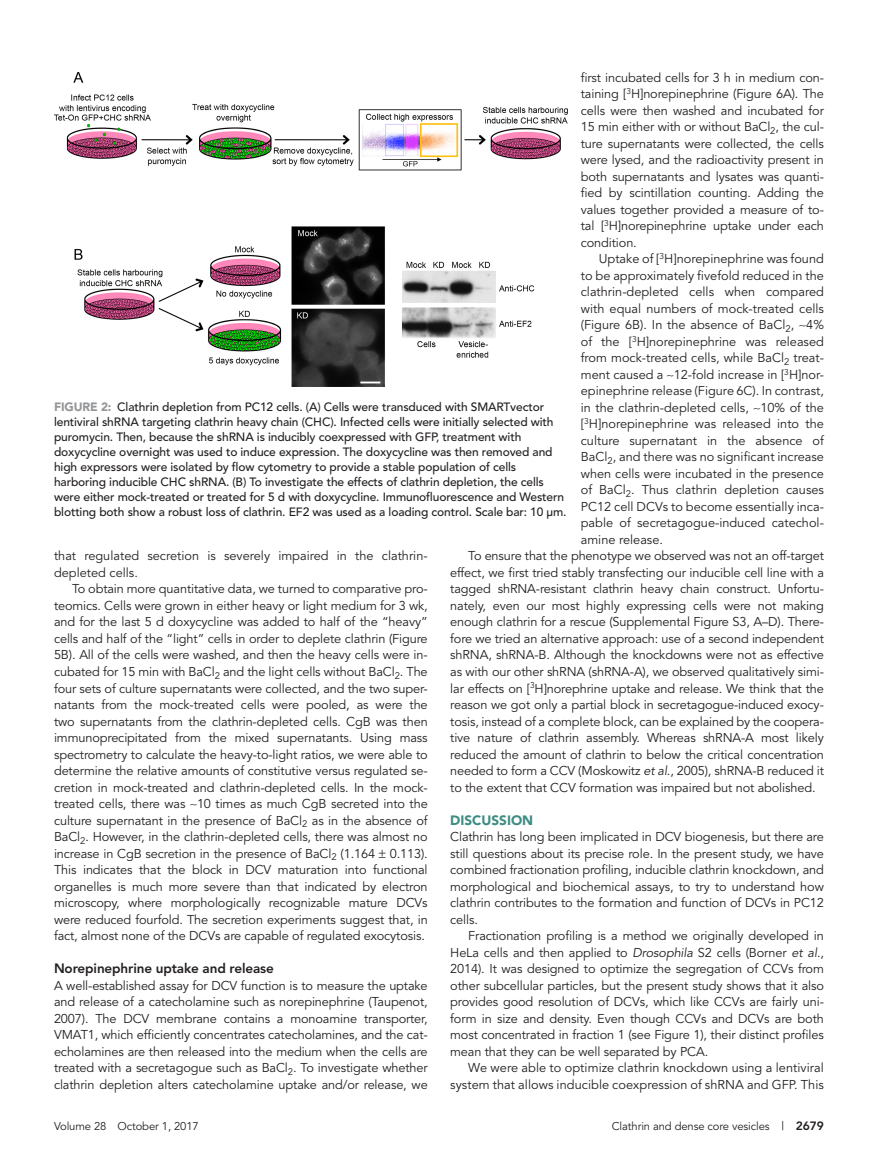
<style>
.page{position:relative;width:878px;height:1175px;background:#fff}
.page>*{position:absolute;margin:0;border:0;box-sizing:border-box;transform-origin:0 0}
.t1{font:800 13.5px "Avenir";letter-spacing:-.01em;color:#231f20}
.t2{font:900 13.5px "Avenir";color:#3e8c83}
.Para{font:12.75px/16.5px "Avenir";letter-spacing:-.01em;color:#231f20;text-align:justify}
.ParaFL{font:12.75px/16.5px "Avenir";letter-spacing:-.01em;color:#231f20;text-align:justify}
.FigCaption{font:500 12px/15px "Avenir";letter-spacing:-.01em;color:#231f20}
.t3{font:11.25px "Avenir";letter-spacing:-.01em;color:#231f20}
.s1{font-style:italic}
.s2{font-weight:900;color:#939598}
.s3{font-size:12px}
.s4{font-weight:800;font-size:12px}
</style>
<div class="page">
<img style="left:54px;top:72px;width:513px;height:315px">
<p class="ParaFL" style="left:580px;top:69px;width:245px">first incubated cells for 3 h in medium con&shy;taining [<sup>3</sup>H]norepinephrine (Figure 6A). The cells were then washed and incubated for 15 min either with or without BaCl<sub>2</sub>, the cul&shy;ture supernatants were collected, the cells were lysed, and the radioactivity present in both supernatants and lysates was quanti&shy;fied by scintillation counting. Adding the values together provided a measure of to&shy;tal [<sup>3</sup>H]norepinephrine uptake under each condition.</p>
<p class="Para" style="left:580px;top:251px;width:245px;text-indent:18px">Uptake of [<sup>3</sup>H]norepinephrine was found to be approximately fivefold reduced in the clathrin-depleted cells when compared with equal numbers of mock-treated cells (Figure 6B). In the absence of BaCl<sub>2</sub>, ∼4% of the [<sup>3</sup>H]norepinephrine was released from mock-treated cells, while BaCl<sub>2</sub> treat&shy;ment caused a ∼12-fold increase in [<sup>3</sup>H]nor&shy;epinephrine release (Figure 6C). In contrast, in the clathrin-depleted cells, ∼10% of the [<sup>3</sup>H]norepinephrine was released into the culture supernatant in the absence of BaCl<sub>2</sub>, and there was no significant increase when cells were incubated in the presence of BaCl<sub>2</sub>. Thus clathrin depletion causes PC12 cell DCVs to become essentially inca&shy;pable of secretagogue-induced catechol&shy;amine release.</p>
<p class="Para" style="left:450px;top:548px;width:375px;text-indent:18px">To ensure that the phenotype we observed was not an off-target effect, we first tried stably transfecting our inducible cell line with a tagged shRNA-resistant clathrin heavy chain construct. Unfortu&shy;nately, even our most highly expressing cells were not making enough clathrin for a rescue (Supplemental Figure S3, A–D). There&shy;fore we tried an alternative approach: use of a second independent shRNA, shRNA-B. Although the knockdowns were not as effective as with our other shRNA (shRNA-A), we observed qualitatively simi&shy;lar effects on [<sup>3</sup>H]norephrine uptake and release. We think that the reason we got only a partial block in secretagogue-induced exocy&shy;tosis, instead of a complete block, can be explained by the coopera&shy;tive nature of clathrin assembly. Whereas shRNA-A most likely reduced the amount of clathrin to below the critical concentration needed to form a CCV (Moskowitz <span class="s1">et al</span>., 2005), shRNA-B reduced it to the extent that CCV formation was impaired but not abolished.</p>
<h2 class="t2" style="left:450px;top:811px;width:84px">DISCUSSION</h2>
<p class="ParaFL" style="left:450px;top:828px;width:375px">Clathrin has long been implicated in DCV biogenesis, but there are still questions about its precise role. In the present study, we have combined fractionation profiling, inducible clathrin knockdown, and morphological and biochemical assays, to try to understand how clathrin contributes to the formation and function of DCVs in PC12 cells.</p>
<p class="Para" style="left:450px;top:927px;width:375px;text-indent:18px">Fractionation profiling is a method we originally developed in HeLa cells and then applied to <span class="s1">Drosophila</span> S2 cells (Borner <span class="s1">et al</span>., 2014). It was designed to optimize the segregation of CCVs from other subcellular particles, but the present study shows that it also provides good resolution of DCVs, which like CCVs are fairly uni&shy;form in size and density. Even though CCVs and DCVs are both most concentrated in fraction 1 (see Figure 1), their distinct profiles mean that they can be well separated by PCA.</p>
<p class="Para" style="left:450px;top:1059px;width:375px;text-align:right">We were able to optimize clathrin knockdown using a lentiviral system that allows inducible coexpression of shRNA and GFP. This</p>
<p class="FigCaption" style="left:54px;top:399px;width:514px"><span class="s2">FIGURE 2:</span> Clathrin depletion from PC12 cells. (A) Cells were transduced with SMARTvector lentiviral shRNA targeting clathrin heavy chain (CHC). Infected cells were initially selected with puromycin. Then, because the shRNA is inducibly coexpressed with GFP, treatment with doxycycline overnight was used to induce expression. The doxycycline was then removed and high expressors were isolated by flow cytometry to provide a stable population of cells harboring inducible CHC shRNA. (B) To investigate the effects of clathrin depletion, the cells were either mock-treated or treated for 5 d with doxycycline. Immunofluorescence and Western blotting both show a robust loss of clathrin. EF2 was used as a loading control. Scale bar: 10 μm.</p>
<p class="ParaFL" style="left:54px;top:548px;width:375px">that regulated secretion is severely impaired in the clathrin&shy;depleted cells.</p>
<p class="Para" style="left:54px;top:581px;width:375px;text-indent:18px">To obtain more quantitative data, we turned to comparative pro&shy;teomics. Cells were grown in either heavy or light medium for 3 wk, and for the last 5 d doxycycline was added to half of the “heavy” cells and half of the “light” cells in order to deplete clathrin (Figure 5B). All of the cells were washed, and then the heavy cells were in&shy;cubated for 15 min with BaCl<sub>2</sub> and the light cells without BaCl<sub>2</sub>. The four sets of culture supernatants were collected, and the two super&shy;natants from the mock-treated cells were pooled, as were the two supernatants from the clathrin-depleted cells. CgB was then immunoprecipitated from the mixed supernatants. Using mass spectrometry to calculate the heavy-to-light ratios, we were able to determine the relative amounts of constitutive versus regulated se&shy;cretion in mock-treated and clathrin-depleted cells. In the mock&shy;treated cells, there was ∼10 times as much CgB secreted into the culture supernatant in the presence of BaCl<sub>2</sub> as in the absence of BaCl<sub>2</sub>. However, in the clathrin-depleted cells, there was almost no increase in CgB secretion in the presence of BaCl<sub>2</sub> (1.164 0.113).<br>This indicates that the block in DCV maturation into functional organelles is much more severe than that indicated by electron microscopy, where morphologically recognizable mature DCVs were reduced fourfold. The secretion experiments suggest that, in fact, almost none of the DCVs are capable of regulated exocytosis.</p>
<h2 class="t1" style="left:54px;top:960px;width:221px">Norepinephrine uptake and release</h2>
<p class="ParaFL" style="left:54px;top:977px;width:375px">A well-established assay for DCV function is to measure the uptake and release of a catecholamine such as norepinephrine (Taupenot, 2007). The DCV membrane contains a monoamine transporter, VMAT1, which efficiently concentrates catecholamines, and the cat&shy;echolamines are then released into the medium when the cells are treated with a secretagogue such as BaCl<sub>2</sub>. To investigate whether clathrin depletion alters catecholamine uptake and/or release, we</p>
<p class="t3" style="left:54px;top:1119px;width:146px">Volume 28 October 1, 2017</p>
<p class="t3" style="left:611px;top:1119px;width:214px">Clathrin and dense core vesicles <span class="s3">|</span> <span class="s4">2679</span></p>
</div>
